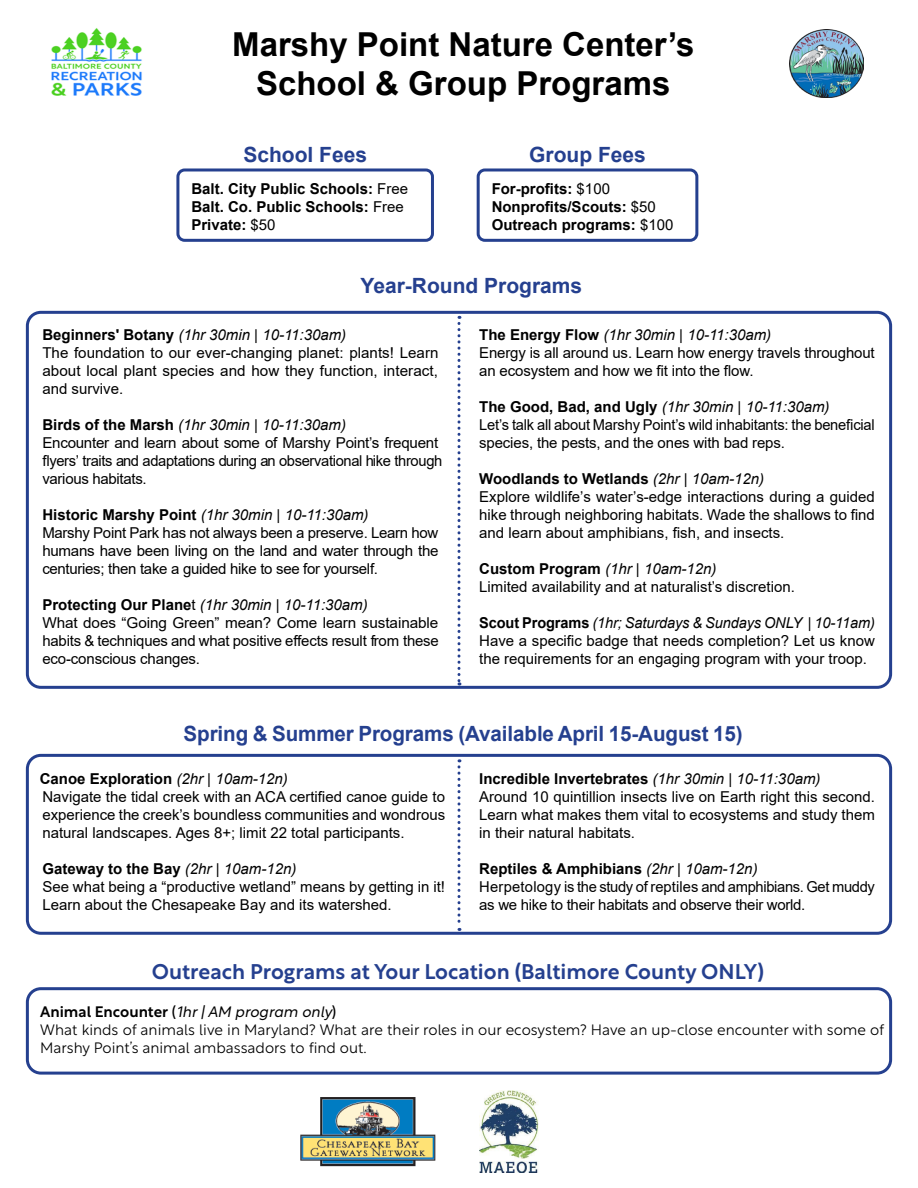
<style>
.page{position:relative;width:918px;height:1188px;background:#fff}
.page>*{position:absolute;margin:0;border:0;box-sizing:border-box;transform-origin:0 0}
.t1{font:700 33px/39.6px "Arial";color:#000;text-align:center}
.t2{font:700 21px "Arial";letter-spacing:-.005em;color:#25408f}
.t3{font:500 21px "Rustica";color:#25408f}
.t4{font:15px/18px "Arial";color:#000}
.t5{font:15px/18px "Arial";letter-spacing:-.02em;color:#000}
.t6{font:300 15px/18px "Rustica";color:#000}
.t7{font:700 15px/18px "Arial";color:#000}
.s1{font-weight:400}
.s2{font-weight:700}
.s3{font-style:italic}
.s4{font-weight:500}
</style>
<div class="page">
<svg style="left:458px;top:316px;width:2px;height:369px"></svg>
<div style="left:26px;top:311px;width:866px;height:378px;border:3px solid #25408f;border-radius:14px"></div>
<svg style="left:458px;top:759px;width:2px;height:172px"></svg>
<div style="left:26px;top:754px;width:866px;height:181px;border:3px solid #25408f;border-radius:14px"></div>
<div style="left:26px;top:987px;width:866px;height:88px;border:3px solid #25408f;border-radius:14px"></div>
<img style="left:51px;top:28px;width:91px;height:68px">
<img style="left:790px;top:30px;width:74px;height:68px">
<div style="left:477px;top:168px;width:221px;height:74px;border:3px solid #25408f;border-radius:7px"></div>
<div style="left:176px;top:168px;width:258px;height:74px;border:3px solid #25408f;border-radius:7px"></div>
<img style="left:480px;top:1090px;width:59px;height:82px">
<img style="left:300px;top:1097px;width:136px;height:70px">
<h1 class="t1" style="left:232px;top:25px;width:464px">Marshy Point Nature Center’s<br>School &amp; Group Programs</h1>
<h2 class="t2" style="left:243px;top:139px;width:125px">School Fees</h2>
<h2 class="t2" style="left:529px;top:139px;width:118px">Group Fees</h2>
<p class="t7" style="left:191px;top:180px;width:218px">Balt. City Public Schools: <span class="s1">Free<br></span>Balt. Co. Public Schools: <span class="s1">Free<br></span>Private: <span class="s1">$50</span></p>
<p class="t7" style="left:492px;top:180px;width:183px">For-profits: <span class="s1">$100<br></span>Nonprofits/Scouts: <span class="s1">$50<br></span>Outreach programs: <span class="s1">$100</span></p>
<h2 class="t2" style="left:361px;top:270px;width:223px">Year-Round Programs</h2>
<p class="t4" style="left:42px;top:326px;width:398px"><span class="s2">Beginners' Botany</span> <span class="s3">(1hr 30min | 10-11:30am)<br></span>The foundation to our ever-changing planet: plants! Learn about local plant species and how they function, interact, and survive.</p>
<p class="t5" style="left:42px;top:416px;width:402px"><span class="s2">Birds of the Marsh</span> <span class="s3">(1hr 30min | 10-11:30am)<br></span>Encounter and learn about some of Marshy Point’s frequent flyers’ traits and adaptations during an observational hike through various habitats.</p>
<p class="t5" style="left:42px;top:506px;width:398px"><span class="s2">Historic Marshy Point</span> <span class="s3">(1hr 30min | 10-11:30am)<br></span>Marshy Point Park has not always been a preserve. Learn how humans have been living on the land and water through the centuries; then take a guided hike to see for yourself.</p>
<p class="t4" style="left:42px;top:596px;width:398px"><span class="s2">Protecting Our Plane</span>t <span class="s3">(1hr 30min | 10-11:30am)<br></span>What does “Going Green” mean? Come learn sustainable habits &amp; techniques and what positive effects result from these eco-conscious changes.</p>
<p class="t4" style="left:479px;top:326px;width:397px"><span class="s2">The Energy Flow</span> <span class="s3">(1hr 30min | 10-11:30am)<br></span>Energy is all around us. Learn how energy travels throughout an ecosystem and how we fit into the flow.</p>
<p class="t4" style="left:479px;top:398px;width:397px"><span class="s2">The Good, Bad, and Ugly</span> <span class="s3">(1hr 30min | 10-11:30am)<br></span>Let’s talk all about Marshy Point’s wild inhabitants: the beneficial species, the pests, and the ones with bad reps.</p>
<p class="t4" style="left:479px;top:470px;width:397px"><span class="s2">Woodlands to Wetlands</span> <span class="s3">(2hr | 10am-12n)<br></span>Explore wildlife’s water’s-edge interactions during a guided hike through neighboring habitats. Wade the shallows to find and learn about amphibians, fish, and insects.</p>
<p class="t4" style="left:479px;top:560px;width:317px"><span class="s2">Custom Program</span> <span class="s3">(1hr | 10am-12n)<br></span>Limited availability and at naturalist’s discretion.</p>
<p class="t4" style="left:479px;top:614px;width:397px;text-align:justify"><span class="s2">Scout Programs</span> <span class="s3">(1hr; Saturdays &amp; Sundays ONLY | 10-11am)<br></span>Have a specific badge that needs completion? Let us know the requirements for an engaging program with your troop.</p>
<h2 class="t2" style="left:184px;top:719px;width:561px">Spring &amp; Summer Programs (Available April 15-August 15)</h2>
<p class="t4" style="left:40px;top:769px;width:407px"><span class="s2">Canoe Exploration</span> <span class="s3">(2hr | 10am-12n)<br></span>Navigate the tidal creek with an ACA certified canoe guide to experience the creek’s boundless communities and wondrous natural landscapes. Ages 8+; limit 22 total participants.</p>
<p class="t4" style="left:42px;top:859px;width:404px"><span class="s2">Gateway to the Bay</span> <span class="s3">(2hr | 10am-12n)<br></span>See what being a “productive wetland” means by getting in it!<br>Learn about the Chesapeake Bay and its watershed.</p>
<p class="t4" style="left:479px;top:769px;width:397px"><span class="s2">Incredible Invertebrates</span> <span class="s3">(1hr 30min | 10-11:30am)<br></span>Around 10 quintillion insects live on Earth right this second.<br>Learn what makes them vital to ecosystems and study them in their natural habitats.</p>
<p class="t5" style="left:479px;top:859px;width:397px"><span class="s2">Reptiles &amp; Amphibians</span> <span class="s3">(2hr | 10am-12n)<br></span>Herpetology is the study of reptiles and amphibians. Get muddy as we hike to their habitats and observe their world.</p>
<h2 class="t3" style="left:152px;top:953px;width:614px">Outreach Programs at Your Location (Baltimore County ONLY)</h2>
<p class="t6" style="left:40px;top:1001px;width:846px"><span class="s4">Animal Encounter</span> <span class="s1">(</span><span class="s3">1hr | AM program only</span><span class="s1">)<br></span>What kinds of animals live in Maryland? What are their roles in our ecosystem? Have an up-close encounter with some of<br>Marshy Point’s animal ambassadors to find out.</p>
</div>
